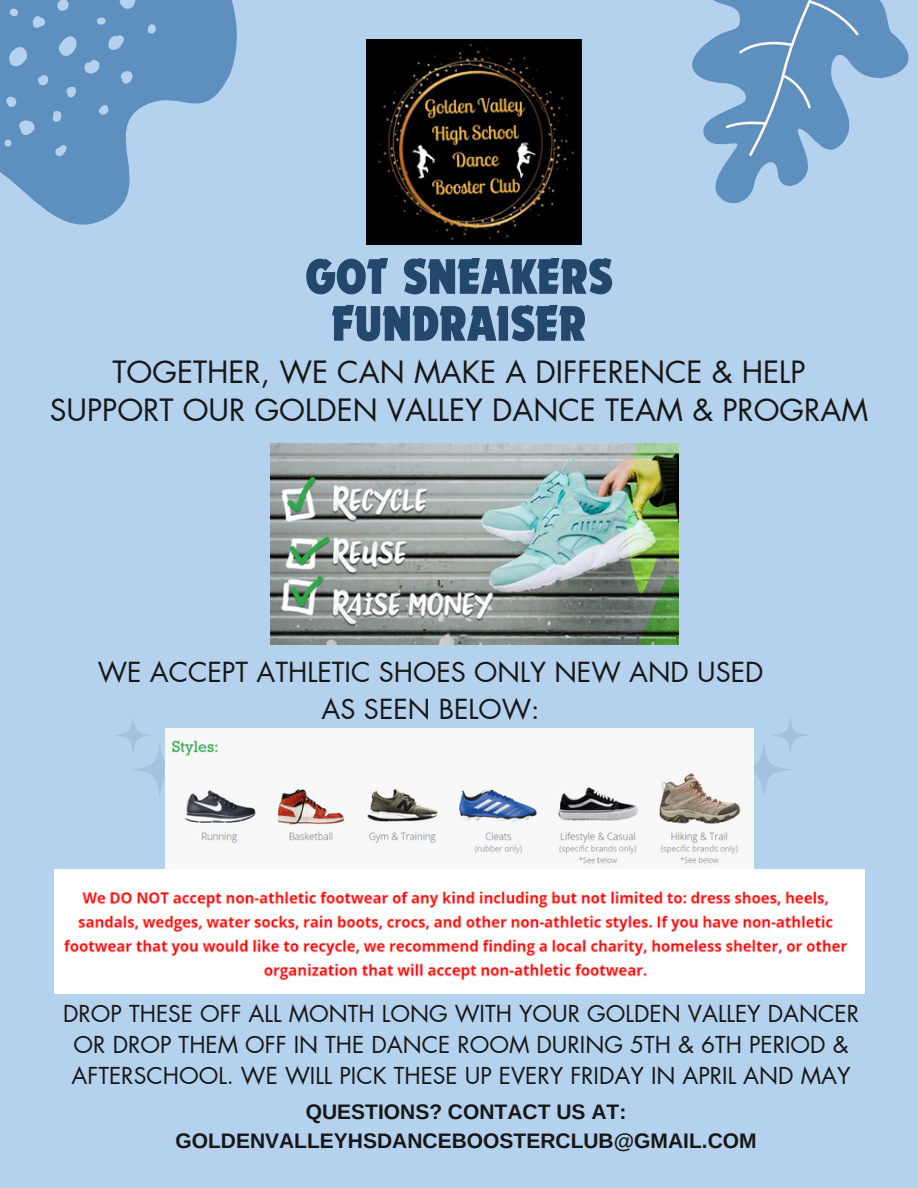
<style>
.page{position:relative;width:918px;height:1188px;background:#b4d1ed}
.page>*{position:absolute;margin:0;border:0;box-sizing:border-box;transform-origin:0 0}
.t1{font:700 condensed 51.9px/47px "Dynamo Com";color:#24486b;text-align:center}
.t2{font:30px "Futura LT Pro";color:#171717}
.t3{font:27px/37.2px "Futura LT Pro";color:#171717;text-align:center}
.t4{font:22.8px/31px "Futura LT Pro";color:#171717;text-align:center}
.t5{font:700 21px/29.2px "Arimo";color:#171717;text-align:center}
</style>
<div class="page">
<svg style="left:0;top:0;width:237px;height:225px;fill:#5d8fbf"></svg>
<svg style="left:735px;top:741px;width:58px;height:58px"></svg>
<div style="left:770px;top:715px;width:40px;height:40px;background:linear-gradient(to right,#b1ceea,#b1ceea);border-radius:50%"></div>
<div style="left:131px;top:741px;width:58px;height:58px;background:linear-gradient(to bottom,#afcce8,#b0cde9);border-radius:50%"></div>
<div style="left:113px;top:715px;width:40px;height:40px;background:linear-gradient(to right,#b1ceea,#b1ceea);border-radius:50%"></div>
<svg style="left:722px;top:30px;width:187px;height:174px"></svg>
<svg style="left:692px;top:0;width:198px;height:199px"></svg>
<svg style="left:9px;top:47px;width:19px;height:19px"></svg>
<svg style="left:59px;top:30px;width:20px;height:30px"></svg>
<svg style="left:120px;top:0;width:17px;height:9px"></svg>
<svg style="left:19px;top:119px;width:16px;height:20px"></svg>
<svg style="left:108px;top:35px;width:16px;height:16px"></svg>
<svg style="left:85px;top:60px;width:17px;height:13px"></svg>
<svg style="left:121px;top:69px;width:12px;height:17px"></svg>
<svg style="left:33px;top:15px;width:12px;height:13px"></svg>
<svg style="left:57px;top:0;width:13px;height:11px"></svg>
<svg style="left:55px;top:144px;width:12px;height:15px"></svg>
<svg style="left:38px;top:75px;width:10px;height:13px"></svg>
<svg style="left:66px;top:84px;width:10px;height:16px"></svg>
<svg style="left:6px;top:97px;width:13px;height:11px"></svg>
<svg style="left:53px;top:110px;width:9px;height:13px"></svg>
<svg style="left:98px;top:104px;width:11px;height:11px"></svg>
<svg style="left:148px;top:23px;width:8px;height:12px"></svg>
<svg style="left:97px;top:16px;width:9px;height:10px"></svg>
<svg style="left:10px;top:8px;width:10px;height:8px"></svg>
<svg style="left:5px;top:138px;width:6px;height:10px"></svg>
<img style="left:270px;top:444px;width:409px;height:201px">
<img style="left:165px;top:728px;width:588px;height:142px">
<img style="left:54px;top:870px;width:810px;height:123px">
<img style="left:367px;top:40px;width:215px;height:205px">
<h2 class="t1" style="left:305px;top:254px;width:309px">GOT SNEAKERS<br>FUNDRAISER</h2>
<p class="t2" style="left:113px;top:358px;width:695px">TOGETHER, WE CAN MAKE A DIFFERENCE &amp; HELP</p>
<h2 class="t2" style="left:50px;top:396px;width:820px">SUPPORT OUR GOLDEN VALLEY DANCE TEAM &amp; PROGRAM</h2>
<h3 class="t3" style="left:98px;top:655px;width:667px">WE ACCEPT ATHLETIC SHOES ONLY NEW AND USED<br>AS SEEN BELOW:</h3>
<p class="t4" style="left:63px;top:999px;width:798px">DROP THESE OFF ALL MONTH LONG WITH YOUR GOLDEN VALLEY DANCER<br>OR DROP THEM OFF IN THE DANCE ROOM DURING 5TH &amp; 6TH PERIOD &amp;<br>AFTERSCHOOL. WE WILL PICK THESE UP EVERY FRIDAY IN APRIL AND MAY</p>
<p class="t5" style="left:175px;top:1097px;width:583px">QUESTIONS? CONTACT US AT:<br>GOLDENVALLEYHSDANCEBOOSTERCLUB@GMAIL.COM</p>
</div>
